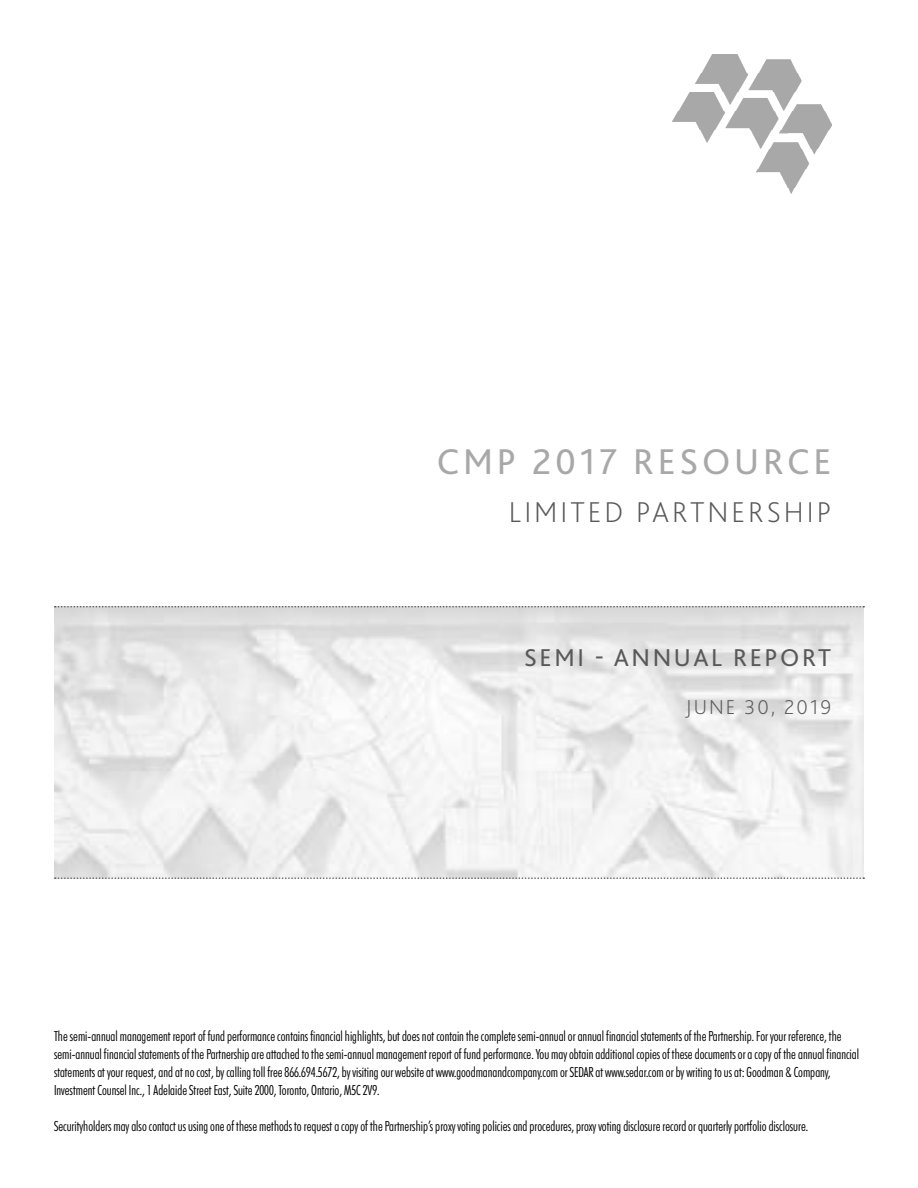
<style>
.page{position:relative;width:918px;height:1188px;background:#fff}
.page>*{position:absolute;margin:0;border:0;box-sizing:border-box;transform-origin:0 0}
.t1{font:37.5px "Bliss 2";letter-spacing:.1em;color:#a8a8a8}
.t2{font:200 30px "Bliss 2";letter-spacing:.1em;color:#595959}
.t3{font:25.5px "Bliss 2";letter-spacing:.1em;color:#595959}
.t4{font:200 21px "Bliss 2";letter-spacing:.1em;color:#595959}
.t5{font:15px/18px "Futura SBOP Light Con";color:#000}
</style>
<div class="page">
<svg style="left:55px;top:606px;width:809px;height:2px;background:#b5b5b5"></svg>
<svg style="left:55px;top:877px;width:809px;height:2px"></svg>
<img style="left:672px;top:54px;width:160px;height:139px">
<h1 class="t1" style="left:437px;top:439px;width:396px">CMP 2017 RESOURCE</h1>
<h2 class="t2" style="left:509px;top:494px;width:324px">LIMITED PARTNERSHIP</h2>
<h3 class="t3" style="left:524px;top:642px;width:309px">SEMI - ANNUAL REPORT</h3>
<h3 class="t4" style="left:686px;top:694px;width:147px">JUNE 30, 2019</h3>
<p class="t5" style="left:54px;top:1028px;width:807px">The semi-annual management report of fund performance contains financial highlights, but does not contain the complete semi-annual or annual financial statements of the Partnership. For your reference, the semi-annual financial statements of the Partnership are attached to the semi-annual management report of fund performance. You may obtain additional copies of these documents or a copy of the annual financial statements at your request, and at no cost, by calling toll free 866.694.5672, by visiting our website at www.goodmanandcompany.com or SEDAR at www.sedar.com or by writing to us at: Goodman &amp; Company, Investment Counsel Inc., 1 Adelaide Street East, Suite 2000, Toronto, Ontario, M5C 2V9.</p>
<p class="t5" style="left:54px;top:1118px;width:756px">Securityholders may also contact us using one of these methods to request a copy of the Partnership’s proxy voting policies and procedures, proxy voting disclosure record or quarterly portfolio disclosure.</p>
</div>
